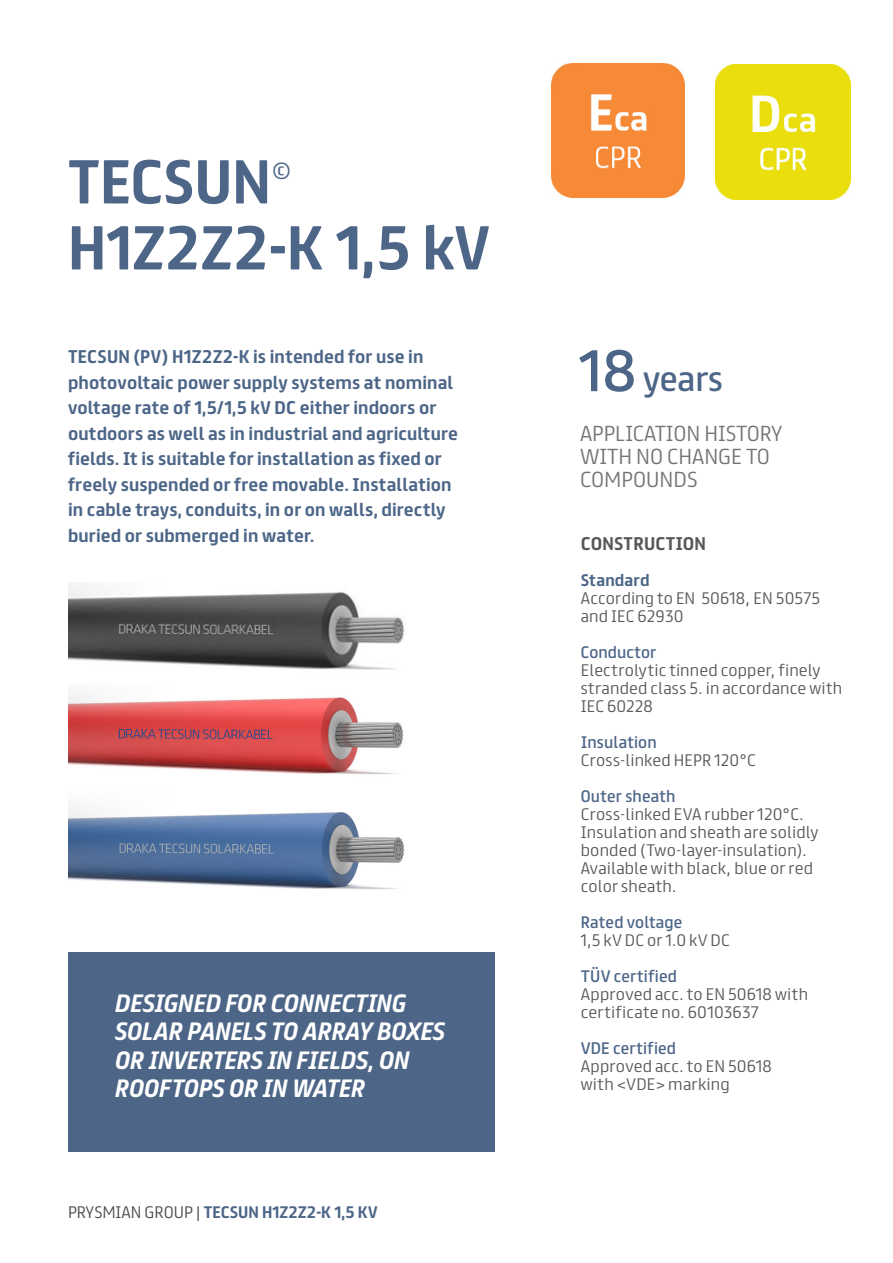
<style>
.page{position:relative;width:893px;height:1263px;background:#fff}
.page>*{position:absolute;margin:0;border:0;box-sizing:border-box;transform-origin:0 0}
.t1{font:700 55.5px "FS Truman";color:#4d6688}
.t2{font:31.5px "FS Truman";letter-spacing:-.01em;color:#4d6688}
.t3{font:italic 700 22.5px/28.5px "FS Truman";letter-spacing:-.015em;color:#fff}
.t4{font:300 21px "FS Truman";color:#4d6688}
.t5{font:300 19.5px/23.2px "FS Truman";color:#747473}
.t6{font:700 16.5px/25.5px "FS Truman";letter-spacing:.005em;color:#4d6688}
.t7{font:700 16.5px "FS Truman";letter-spacing:.01em;color:#585857}
.t8{font:300 15px/18px "FS Truman";letter-spacing:.01em;color:#585857}
.t9{font:15px "FS Truman";letter-spacing:.01em;color:#4d6688}
.t10{font:700 15px "FS Truman";color:#4d6688}
.s1{font-weight:300;color:#4b4b4a}
.s2{font-size:52.5px}
</style>
<div class="page">
<div style="left:68px;top:952px;width:427px;height:199px;background:#4d6688"></div>
<img style="left:68px;top:585px;width:337px;height:85px">
<img style="left:68px;top:693px;width:337px;height:197px">
<img style="left:716px;top:64px;width:135px;height:135px">
<img style="left:551px;top:64px;width:134px;height:133px">
<h1 class="t1" style="left:68px;top:133px;width:204px">TECSUN</h1>
<h3 class="t4" style="left:271px;top:153px;width:23px">©</h3>
<h1 class="t1" style="left:68px;top:199px;width:423px">H1Z2Z2-K 1,5 kV</h1>
<p class="t6" style="left:68px;top:343px;width:391px">TECSUN (PV) H1Z2Z2-K is intended for use in photovoltaic power supply systems at nominal voltage rate of 1,5/1,5 kV DC either indoors or outdoors as well as in industrial and agriculture fields. It is suitable for installation as fixed or freely suspended or free movable. Installation in cable trays, conduits, in or on walls, directly buried or submerged in water.</p>
<h3 class="t3" style="left:116px;top:987px;width:331px">DESIGNED FOR CONNECTING<br>SOLAR PANELS TO ARRAY BOXES<br>OR INVERTERS IN FIELDS, ON<br>ROOFTOPS OR IN WATER</h3>
<p class="t10" style="left:68px;top:1199px;width:311px"><span class="s1">PRYSMIAN GROUP |</span> TECSUN H1Z2Z2-K 1,5 KV</p>
<h2 class="t2" style="left:579px;top:351px;width:146px"><span class="s2">18</span> years</h2>
<h3 class="t5" style="left:580px;top:420px;width:204px">APPLICATION HISTORY<br>WITH NO CHANGE TO<br>COMPOUNDS</h3>
<p class="t7" style="left:581px;top:529px;width:127px">CONSTRUCTION</p>
<p class="t10" style="left:581px;top:567px;width:70px">Standard</p>
<p class="t8" style="left:581px;top:588px;width:241px">According to EN 50618, EN 50575 and IEC 62930</p>
<p class="t9" style="left:581px;top:639px;width:77px">Conductor</p>
<p class="t8" style="left:581px;top:660px;width:263px">Electrolytic tinned copper, finely stranded class 5. in accordance with<br>IEC 60228</p>
<p class="t9" style="left:581px;top:729px;width:77px">Insulation</p>
<p class="t8" style="left:581px;top:750px;width:177px">Cross-linked HEPR 120°C</p>
<p class="t9" style="left:581px;top:783px;width:96px">Outer sheath</p>
<p class="t8" style="left:581px;top:804px;width:239px">Cross-linked EVA rubber 120°C.<br>Insulation and sheath are solidly bonded (Two-layer-insulation).<br>Available with black, blue or red color sheath.</p>
<p class="t9" style="left:581px;top:909px;width:103px">Rated voltage</p>
<p class="t8" style="left:581px;top:930px;width:151px">1,5 kV DC or 1.0 kV DC</p>
<p class="t9" style="left:581px;top:963px;width:98px">TÜV certified</p>
<p class="t8" style="left:581px;top:984px;width:229px">Approved acc. to EN 50618 with certificate no. 60103637</p>
<p class="t9" style="left:581px;top:1035px;width:97px">VDE certified</p>
<p class="t8" style="left:581px;top:1056px;width:193px">Approved acc. to EN 50618 with &lt;VDE&gt; marking</p>
</div>
